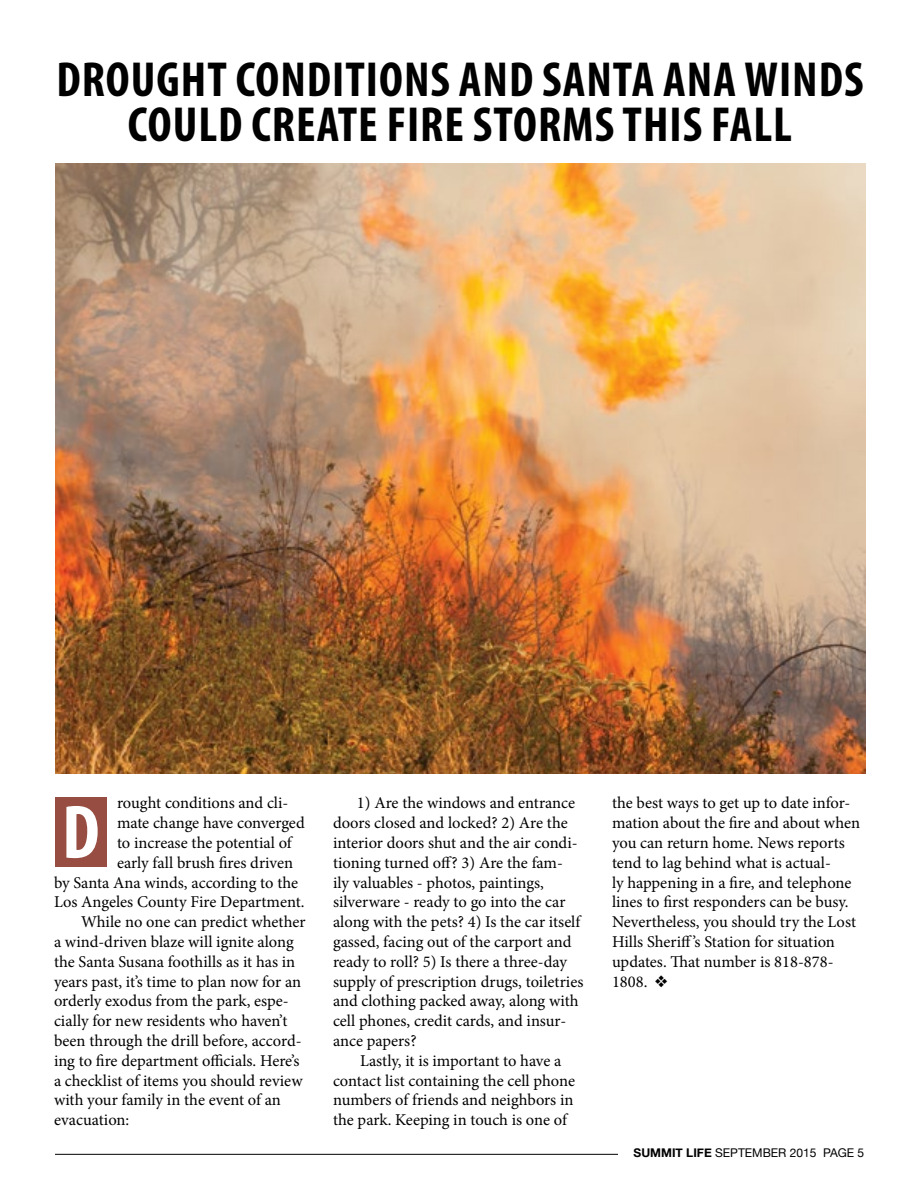
<style>
.page{position:relative;width:918px;height:1188px;background:#fff}
.page>*{position:absolute;margin:0;border:0;box-sizing:border-box;transform-origin:0 0}
.t1{font:700 condensed 76.5px "Myriad Pro";color:#fff}
.headline{font:700 condensed 49.5px/45px "Myriad Pro";letter-spacing:.02em;color:#000;text-align:center}
.Body_Text{font:16.5px/19.8px "Minion Pro";letter-spacing:-.005em;color:#000}
.t2{font:12px "Helvetica Neue";color:#000}
.s1{font-weight:700}
</style>
<div class="page">
<div style="left:55px;top:797px;width:52px;height:70px;background:#974d42"></div>
<hr style="left:55px;top:1154px;width:563px;height:1px;background:#000">
<img style="left:55px;top:164px;width:810px;height:609px">
<p class="headline" style="left:56px;top:56px;width:809px">DROUGHT CONDITIONS AND SANTA ANA WINDS<br>COULD CREATE FIRE STORMS THIS FALL</p>
<p class="Body_Text" style="left:117px;top:793px;width:173px">rought conditions and cli-</p>
<p class="Body_Text" style="left:117px;top:813px;width:189px">mate change have converged</p>
<p class="Body_Text" style="left:117px;top:833px;width:176px">to increase the potential of</p>
<p class="Body_Text" style="left:117px;top:853px;width:178px">early fall brush fires driven</p>
<p class="Body_Text" style="left:54px;top:873px;width:246px">by Santa Ana winds, according to the</p>
<p class="Body_Text" style="left:54px;top:892px;width:252px">Los Angeles County Fire Department.</p>
<p class="Body_Text" style="left:54px;top:912px;width:253px;text-indent:27px">While no one can predict whether a wind-driven blaze will ignite along the Santa Susana foothills as it has in years past, it’s time to plan now for an orderly exodus from the park, espe&shy;cially for new residents who haven’t been through the drill before, accord&shy;ing to fire department officials. Here’s a checklist of items you should review with your family in the event of an evacuation:</p>
<p class="t1" style="left:62px;top:784px;width:39px">D</p>
<p class="Body_Text" style="left:333px;top:793px;width:252px;text-indent:24px">1) Are the windows and entrance doors closed and locked? 2) Are the interior doors shut and the air condi&shy;tioning turned off? 3) Are the fam-<br>ily valuables - photos, paintings, silverware - ready to go into the car along with the pets? 4) Is the car itself gassed, facing out of the carport and ready to roll? 5) Is there a three-day supply of prescription drugs, toiletries and clothing packed away, along with cell phones, credit cards, and insur&shy;ance papers?</p>
<p class="Body_Text" style="left:333px;top:1051px;width:244px;text-indent:27px">Lastly, it is important to have a contact list containing the cell phone numbers of friends and neighbors in the park. Keeping in touch is one of</p>
<p class="Body_Text" style="left:612px;top:793px;width:250px">the best ways to get up to date infor&shy;mation about the fire and about when you can return home. News reports tend to lag behind what is actual-<br>ly happening in a fire, and telephone lines to first responders can be busy.<br>Nevertheless, you should try the Lost<br>Hills Sheriff’s Station for situation updates. That number is 818-878-<br>1808. ❖</p>
<p class="t2" style="left:634px;top:1144px;width:232px"><span class="s1">SUMMIT LIFE</span> SEPTEMBER 2015 PAGE 5</p>
</div>
